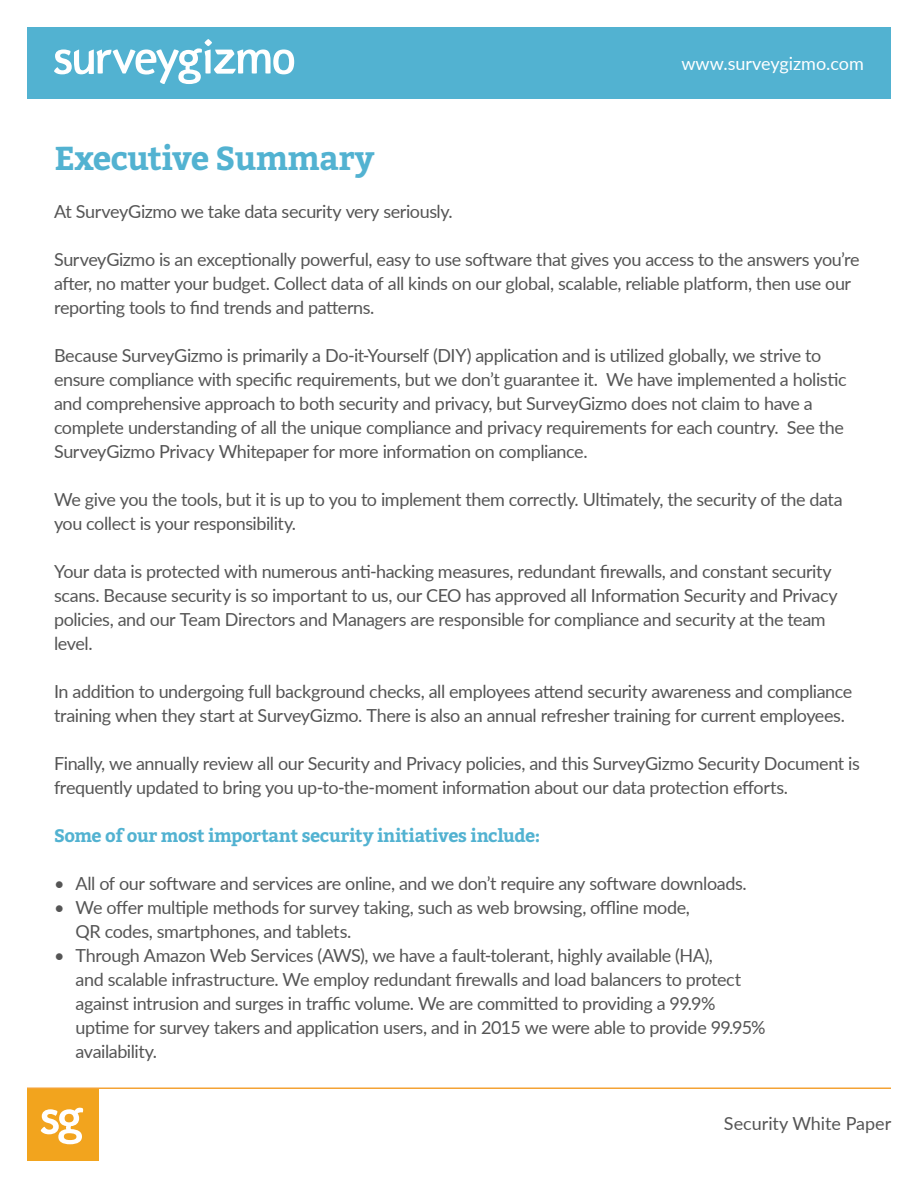
<style>
.page{position:relative;width:918px;height:1188px;background:#fff}
.page>*{position:absolute;margin:0;border:0;box-sizing:border-box;transform-origin:0 0}
.t1{font:700 33px "Bitter";letter-spacing:-.015em;color:#52b2d1}
.t2{font:18px/24px "Lato";letter-spacing:-.025em;color:#555}
.t3{font:700 18px "Bitter";letter-spacing:-.02em;color:#52b2d1}
.t4{font:18px "Lato";color:#fff}
.t5{font:18px "Lato";color:#555}
</style>
<div class="page">
<div style="left:27px;top:27px;width:864px;height:72px;background:#52b2d1"></div>
<hr style="left:27px;top:1088px;width:864px;height:1px;background:#f4a335">
<svg style="left:54px;top:39px;width:240px;height:45px"></svg>
<div style="left:27px;top:1089px;width:72px;height:72px;background:#f2a41e"></div>
<svg style="left:41px;top:1108px;width:42px;height:36px"></svg>
<p class="t4" style="left:681px;top:52px;width:184px">www.surveygizmo.com</p>
<h1 class="t1" style="left:54px;top:134px;width:322px">Executive Summary</h1>
<p class="t2" style="left:54px;top:199px;width:400px">At SurveyGizmo we take data security very seriously.</p>
<p class="t2" style="left:54px;top:247px;width:807px">SurveyGizmo is an exceptionally powerful, easy to use software that gives you access to the answers you’re after, no matter your budget. Collect data of all kinds on our global, scalable, reliable platform, then use our reporting tools to find trends and patterns.</p>
<p class="t2" style="left:54px;top:343px;width:794px">Because SurveyGizmo is primarily a Do-it-Yourself (DIY) application and is utilized globally, we strive to ensure compliance with specific requirements, but we don’t guarantee it. We have implemented a holistic and comprehensive approach to both security and privacy, but SurveyGizmo does not claim to have a complete understanding of all the unique compliance and privacy requirements for each country. See the SurveyGizmo Privacy Whitepaper for more information on compliance.</p>
<p class="t2" style="left:54px;top:487px;width:790px">We give you the tools, but it is up to you to implement them correctly. Ultimately, the security of the data you collect is your responsibility.</p>
<p class="t2" style="left:54px;top:559px;width:785px">Your data is protected with numerous anti-hacking measures, redundant firewalls, and constant security scans. Because security is so important to us, our CEO has approved all Information Security and Privacy policies, and our Team Directors and Managers are responsible for compliance and security at the team level.</p>
<p class="t2" style="left:54px;top:679px;width:800px">In addition to undergoing full background checks, all employees attend security awareness and compliance training when they start at SurveyGizmo. There is also an annual refresher training for current employees.</p>
<p class="t2" style="left:54px;top:751px;width:807px">Finally, we annually review all our Security and Privacy policies, and this SurveyGizmo Security Document is frequently updated to bring you up-to-the-moment information about our data protection efforts.</p>
<p class="t3" style="left:54px;top:822px;width:488px">Some of our most important security initiatives include:</p>
<p class="t2" style="left:54px;top:871px;width:694px">• All of our software and services are online, and we don’t require any software downloads.</p>
<p class="t2" style="left:76px;top:895px;width:616px;text-indent:-22px">• We offer multiple methods for survey taking, such as web browsing, offline mode,<br>QR codes, smartphones, and tablets.</p>
<p class="t2" style="left:76px;top:943px;width:692px;text-indent:-22px">• Through Amazon Web Services (AWS), we have a fault-tolerant, highly available (HA),<br>and scalable infrastructure. We employ redundant firewalls and load balancers to protect against intrusion and surges in traffic volume. We are committed to providing a 99.9% uptime for survey takers and application users, and in 2015 we were able to provide 99.95% availability.</p>
<p class="t5" style="left:724px;top:1113px;width:169px">Security White Paper</p>
</div>
